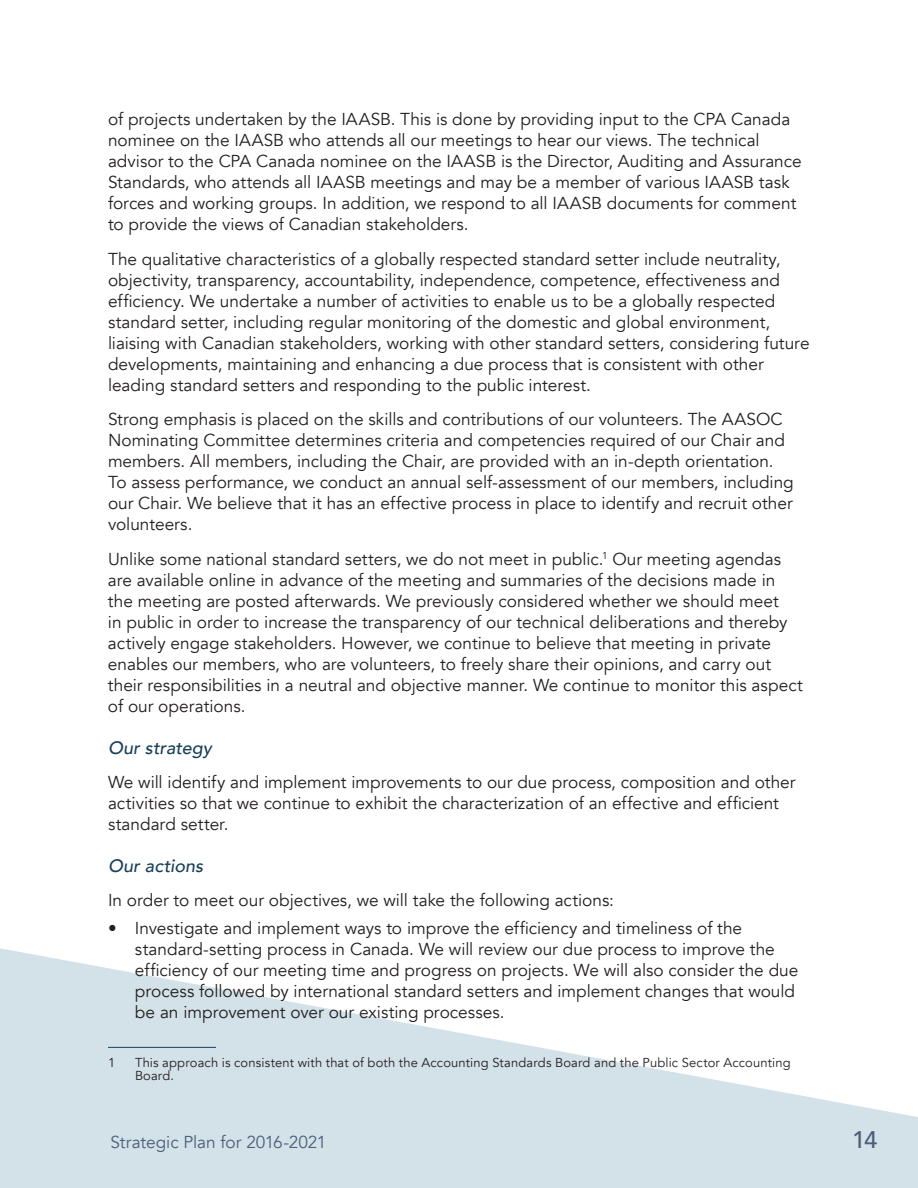
<style>
.page{position:relative;width:918px;height:1188px;background:#fff}
.page>*{position:absolute;margin:0;border:0;box-sizing:border-box;transform-origin:0 0}
.t1{font:500 24px "Avenir";color:#4d5f78}
.t2{font:italic 500 18px "Avenir";letter-spacing:.005em;color:#19415c}
.t3{font:17.25px/21px "Avenir";color:#231f20}
.t4{font:17.25px "Avenir";letter-spacing:-.005em;color:#4d5f78}
.t5{font:12.9px/12.9px "Avenir";letter-spacing:.01em;color:#231f20}
</style>
<div class="page">
<svg style="left:0;top:948px;width:918px;height:240px;fill:#d3e1e9"></svg>
<hr style="left:108px;top:1047px;width:108px;height:1px;background:#19415c">
<p class="t3" style="left:108px;top:109px;width:695px">of projects undertaken by the IAASB. This is done by providing input to the CPA Canada nominee on the IAASB who attends all our meetings to hear our views. The technical advisor to the CPA Canada nominee on the IAASB is the Director, Auditing and Assurance Standards, who attends all IAASB meetings and may be a member of various IAASB task forces and working groups. In addition, we respond to all IAASB documents for comment to provide the views of Canadian stakeholders.</p>
<p class="t3" style="left:108px;top:249px;width:703px">The qualitative characteristics of a globally respected standard setter include neutrality, objectivity, transparency, accountability, independence, competence, effectiveness and efficiency. We undertake a number of activities to enable us to be a globally respected standard setter, including regular monitoring of the domestic and global environment, liaising with Canadian stakeholders, working with other standard setters, considering future developments, maintaining and enhancing a due process that is consistent with other leading standard setters and responding to the public interest.</p>
<p class="t3" style="left:108px;top:409px;width:687px">Strong emphasis is placed on the skills and contributions of our volunteers. The AASOC Nominating Committee determines criteria and competencies required of our Chair and members. All members, including the Chair, are provided with an in-depth orientation.<br>To assess performance, we conduct an annual self-assessment of our members, including our Chair. We believe that it has an effective process in place to identify and recruit other volunteers.</p>
<p class="t3" style="left:108px;top:549px;width:697px">Unlike some national standard setters, we do not meet in public.<sup>1</sup> Our meeting agendas are available online in advance of the meeting and summaries of the decisions made in the meeting are posted afterwards. We previously considered whether we should meet<br>in public in order to increase the transparency of our technical deliberations and thereby actively engage stakeholders. However, we continue to believe that meeting in private enables our members, who are volunteers, to freely share their opinions, and carry out their responsibilities in a neutral and objective manner. We continue to monitor this aspect of our operations.</p>
<p class="t2" style="left:108px;top:737px;width:105px">Our strategy</p>
<p class="t3" style="left:108px;top:772px;width:689px">We will identify and implement improvements to our due process, composition and other activities so that we continue to exhibit the characterization of an effective and efficient standard setter.</p>
<p class="t2" style="left:108px;top:855px;width:97px">Our actions</p>
<p class="t3" style="left:108px;top:890px;width:508px">In order to meet our objectives, we will take the following actions:</p>
<p class="t3" style="left:135px;top:918px;width:665px;text-indent:-27px">• Investigate and implement ways to improve the efficiency and timeliness of the standard-setting process in Canada. We will review our due process to improve the efficiency of our meeting time and progress on projects. We will also consider the due process followed by international standard setters and implement changes that would be an improvement over our existing processes.</p>
<p class="t5" style="left:108px;top:1056px;width:9px">1</p>
<p class="t5" style="left:135px;top:1056px;width:657px">This approach is consistent with that of both the Accounting Standards Board and the Public Sector Accounting<br>Board.</p>
<p class="t4" style="left:111px;top:1132px;width:217px">Strategic Plan for 2016-2021</p>
<h1 class="t1" style="left:852px;top:1119px;width:27px">14</h1>
</div>
